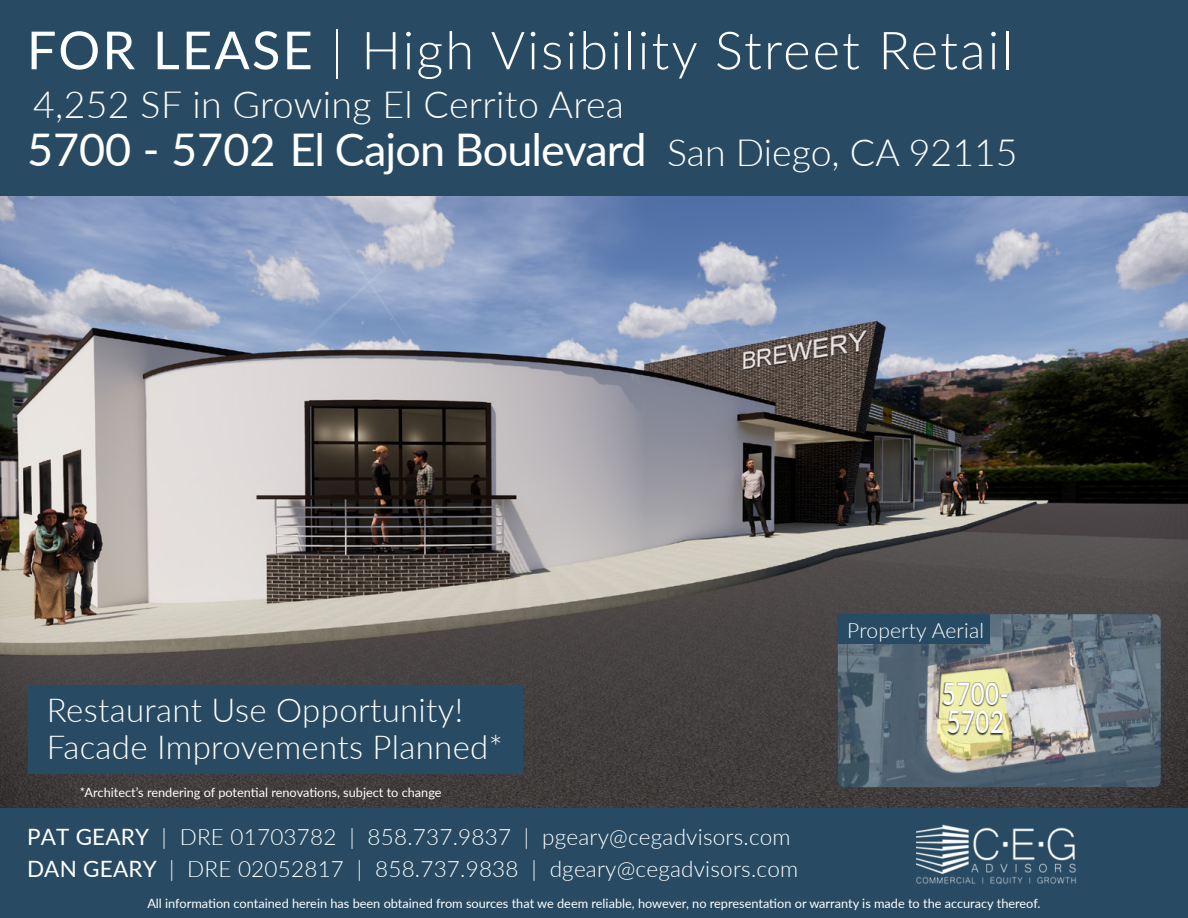
<style>
.page{position:relative;width:1188px;height:918px;background:#fff}
.page>*{position:absolute;margin:0;border:0;box-sizing:border-box;transform-origin:0 0}
.t1{font:300 52.5px "Lato";letter-spacing:.04em;color:#fff}
.t2{font:45px "Lato";letter-spacing:-.02em;color:#fff}
.t3{font:300 37.5px "Lato";letter-spacing:.01em;color:#fff}
.t4{font:300 33px/37.5px "Lato";letter-spacing:.01em;color:#fff}
.t5{font:600 31.2px/28.5px "Lato";letter-spacing:.02em;color:#fff;scale:.77 1}
.t6{font:300 22.5px "Lato";letter-spacing:.01em;color:#fff}
.t7{font:300 21px "Lato";letter-spacing:.01em;color:#fff}
.t8{font:12.75px "Lato";color:#fff}
.s1{font-weight:400}
.s2{font-weight:300;font-size:37.5px}
</style>
<div class="page">
<img style="left:0;top:195px;width:1188px;height:614px">
<img style="left:838px;top:614px;width:323px;height:173px">
<div style="left:0;top:0;width:1188px;height:195px;background:#284b63"></div>
<div style="left:0;top:809px;width:1188px;height:109px;background:#284b63"></div>
<img style="left:917px;top:824px;width:159px;height:60px">
<div style="left:942px;top:682px;width:67px;height:54px;background:#000;opacity:.75"></div>
<div style="left:28px;top:685px;width:494px;height:89px;background:#284b63"></div>
<div style="left:838px;top:614px;width:152px;height:30px;background:#284b63"></div>
<h1 class="t1" style="left:27px;top:14px;width:988px"><span class="s1">FOR LEASE</span> | High Visibility Street Retail</h1>
<h3 class="t3" style="left:33px;top:78px;width:593px">4,252 SF in Growing El Cerrito Area</h3>
<h2 class="t2" style="left:27px;top:118px;width:992px">5700 - 5702 El Cajon Boulevard <span class="s2">San Diego, CA 92115</span></h2>
<h3 class="t4" style="left:47px;top:690px;width:457px">Restaurant Use Opportunity!<br>Facade Improvements Planned*</h3>
<p class="t8" style="left:80px;top:784px;width:363px">*Architect’s rendering of potential renovations, subject to change</p>
<h3 class="t6" style="left:27px;top:821px;width:765px"><span class="s1">PAT GEARY</span> | DRE 01703782 | 858.737.9837 | pgeary@cegadvisors.com</h3>
<h3 class="t6" style="left:27px;top:853px;width:773px"><span class="s1">DAN GEARY</span> | DRE 02052817 | 858.737.9838 | dgeary@cegadvisors.com</h3>
<h3 class="t7" style="left:847px;top:616px;width:138px">Property Aerial</h3>
<h3 class="t5" style="left:942px;top:678px;width:88px">5700-<br>5702</h3>
<p class="t8" style="left:147px;top:895px;width:895px">All information contained herein has been obtained from sources that we deem reliable, however, no representation or warranty is made to the accuracy thereof.</p>
</div>
